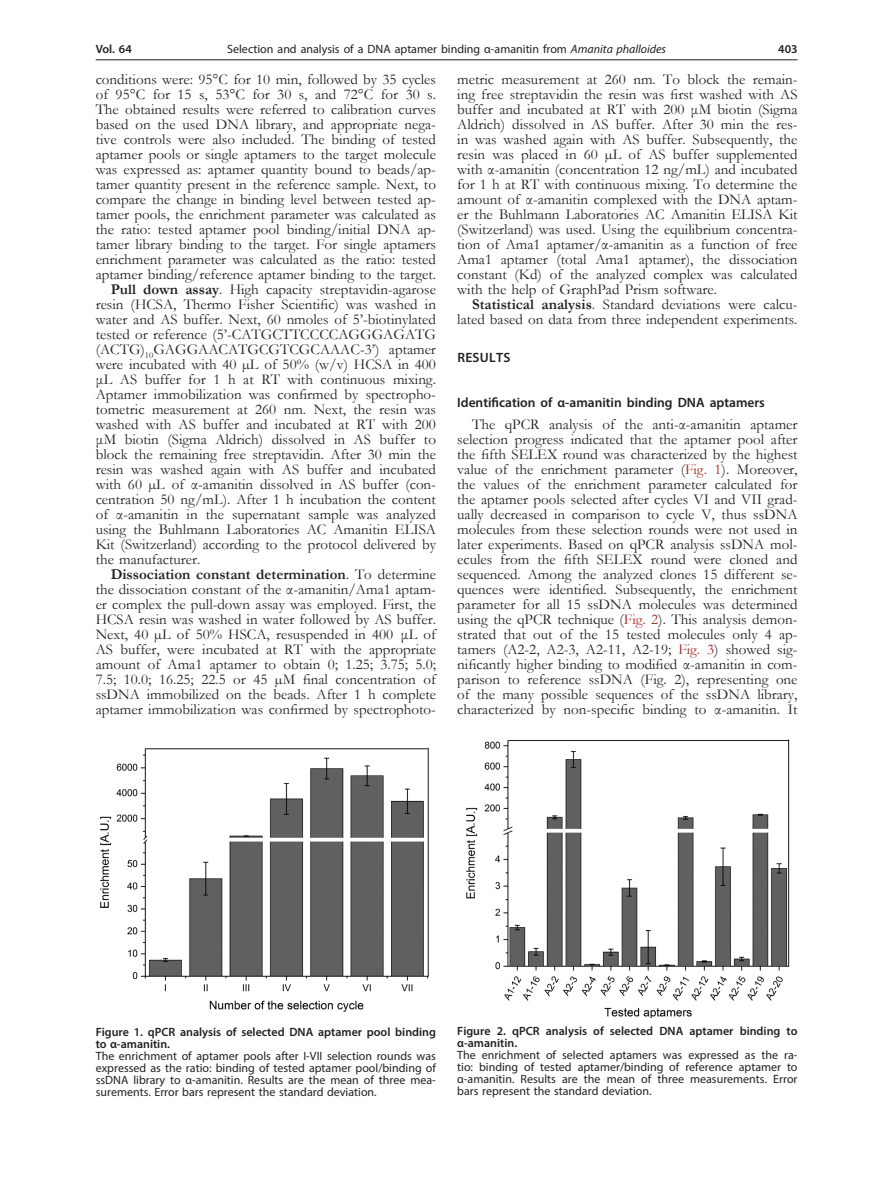
<style>
.page{position:relative;width:872px;height:1191px;background:#fff}
.page>*{position:absolute;margin:0;border:0;box-sizing:border-box;transform-origin:0 0}
.Body_tekst{font:15px/15px "Garamond";color:#231f20;text-align:justify}
.Tytul_2{font:600 13.5px "Myriad Pro";color:#231f20}
.Tytul_1{font:600 13.5px "Myriad Pro";letter-spacing:.02em;color:#231f20}
.Figure_1{font:12px/12px "Myriad Pro";color:#231f20;text-align:justify}
.Figure{font:600 12px/12px "Myriad Pro";color:#231f20}
.Pagina{font:600 12px "Myriad Pro";color:#231f20}
.s1{font-style:italic}
.s2{font-weight:700}
.s3{color:#9f2d26}
</style>
<div class="page">
<hr style="left:96px;top:59px;width:701px;height:1px;background:#231f20">
<img style="left:100px;top:747px;width:329px;height:265px">
<img style="left:466px;top:739px;width:324px;height:278px">
<p class="Pagina" style="left:96px;top:42px;width:38px">Vol. 64</p>
<p class="Figure_1" style="left:227px;top:43px;width:440px">Selection and analysis of a DNA aptamer binding α-amanitin from <span class="s1">Amanita phalloides</span></p>
<p class="Pagina" style="left:778px;top:42px;width:21px">403</p>
<p class="Body_tekst" style="left:96px;top:72px;width:342px">conditions were: 95°C for 10 min, followed by 35 cycles of 95°C for 15 s, 53°C for 30 s, and 72°C for 30 s.<br>The obtained results were referred to calibration curves based on the used DNA library, and appropriate nega&shy;tive controls were also included. The binding of tested aptamer pools or single aptamers to the target molecule was expressed as: aptamer quantity bound to beads/ap&shy;tamer quantity present in the reference sample. Next, to compare the change in binding level between tested ap&shy;tamer pools, the enrichment parameter was calculated as the ratio: tested aptamer pool binding/initial DNA ap&shy;tamer library binding to the target. For single aptamers enrichment parameter was calculated as the ratio: tested aptamer binding/reference aptamer binding to the target.</p>
<p class="Body_tekst" style="left:96px;top:282px;width:342px;text-indent:15px"><span class="s2">Pull down assay</span>. High capacity streptavidin-agarose resin (HCSA, Thermo Fisher Scientific) was washed in water and AS buffer. Next, 60 nmoles of 5’-biotinylated tested or reference (5’-CATGCTTCCCCAGGGAGATG (ACTG)<sub>10</sub>GAGGAACATGCGTCGCAAAC-3’) aptamer were incubated with 40 µL of 50% (w/v) HCSA in 400 μL AS buffer for 1 h at RT with continuous mixing.<br>Aptamer immobilization was confirmed by spectropho&shy;tometric measurement at 260 nm. Next, the resin was washed with AS buffer and incubated at RT with 200 μM biotin (Sigma Aldrich) dissolved in AS buffer to block the remaining free streptavidin. After 30 min the resin was washed again with AS buffer and incubated with 60 µL of α-amanitin dissolved in AS buffer (con&shy;centration 50 ng/mL). After 1 h incubation the content of α-amanitin in the supernatant sample was analyzed using the Buhlmann Laboratories AC Amanitin ELISA Kit (Switzerland) according to the protocol delivered by the manufacturer.</p>
<p class="Body_tekst" style="left:96px;top:567px;width:342px;text-indent:15px"><span class="s2">Dissociation constant determination</span>. To determine the dissociation constant of the α-amanitin/Ama1 aptam&shy;er complex the pull-down assay was employed. First, the HCSA resin was washed in water followed by AS buffer.<br>Next, 40 µL of 50% HSCA, resuspended in 400 μL of AS buffer, were incubated at RT with the appropriate amount of Ama1 aptamer to obtain 0; 1.25; 3.75; 5.0; 7.5; 10.0; 16.25; 22.5 or 45 µM final concentration of ssDNA immobilized on the beads. After 1 h complete aptamer immobilization was confirmed by spectrophoto-</p>
<p class="Body_tekst" style="left:457px;top:72px;width:342px">metric measurement at 260 nm. To block the remain&shy;ing free streptavidin the resin was first washed with AS buffer and incubated at RT with 200 μM biotin (Sigma Aldrich) dissolved in AS buffer. After 30 min the res&shy;in was washed again with AS buffer. Subsequently, the resin was placed in 60 µL of AS buffer supplemented with α-amanitin (concentration 12 ng/mL) and incubated for 1 h at RT with continuous mixing. To determine the amount of α-amanitin complexed with the DNA aptam&shy;er the Buhlmann Laboratories AC Amanitin ELISA Kit (Switzerland) was used. Using the equilibrium concentra&shy;tion of Ama1 aptamer/α-amanitin as a function of free Ama1 aptamer (total Ama1 aptamer), the dissociation constant (Kd) of the analyzed complex was calculated with the help of GraphPad Prism software.</p>
<p class="Body_tekst" style="left:457px;top:297px;width:342px;text-align:right"><span class="s2">Statistical analysis</span>. Standard deviations were calcu&shy;lated based on data from three independent experiments.</p>
<p class="Tytul_1" style="left:457px;top:349px;width:55px">RESULTS</p>
<p class="Tytul_2" style="left:457px;top:394px;width:309px">Identification of α-amanitin binding DNA aptamers</p>
<p class="Body_tekst" style="left:457px;top:417px;width:342px;text-indent:15px">The qPCR analysis of the anti-α-amanitin aptamer selection progress indicated that the aptamer pool after the fifth SELEX round was characterized by the highest value of the enrichment parameter (<span class="s3">Fig. 1</span>). Moreover, the values of the enrichment parameter calculated for the aptamer pools selected after cycles VI and VII grad&shy;ually decreased in comparison to cycle V, thus ssDNA molecules from these selection rounds were not used in later experiments. Based on qPCR analysis ssDNA mol&shy;ecules from the fifth SELEX round were cloned and sequenced. Among the analyzed clones 15 different se&shy;quences were identified. Subsequently, the enrichment parameter for all 15 ssDNA molecules was determined using the qPCR technique (<span class="s3">Fig. 2</span>). This analysis demon&shy;strated that out of the 15 tested molecules only 4 ap&shy;tamers (A2-2, A2-3, A2-11, A2-19; <span class="s3">Fig. 3</span>) showed sig&shy;nificantly higher binding to modified α-amanitin in com&shy;parison to reference ssDNA (Fig. 2), representing one of the many possible sequences of the ssDNA library, characterized by non-specific binding to α-amanitin. It</p>
<p class="Figure" style="left:96px;top:1026px;width:342px">Figure 1. qPCR analysis of selected DNA aptamer pool binding to α-amanitin.</p>
<p class="Figure_1" style="left:96px;top:1050px;width:342px">The enrichment of aptamer pools after I-VII selection rounds was expressed as the ratio: binding of tested aptamer pool/binding of ssDNA library to α-amanitin. Results are the mean of three mea&shy;surements. Error bars represent the standard deviation.</p>
<p class="Figure" style="left:457px;top:1025px;width:342px">Figure 2. qPCR analysis of selected DNA aptamer binding to α-amanitin.</p>
<p class="Figure_1" style="left:457px;top:1049px;width:342px">The enrichment of selected aptamers was expressed as the ra&shy;tio: binding of tested aptamer/binding of reference aptamer to α-amanitin. Results are the mean of three measurements. Error bars represent the standard deviation.</p>
</div>
